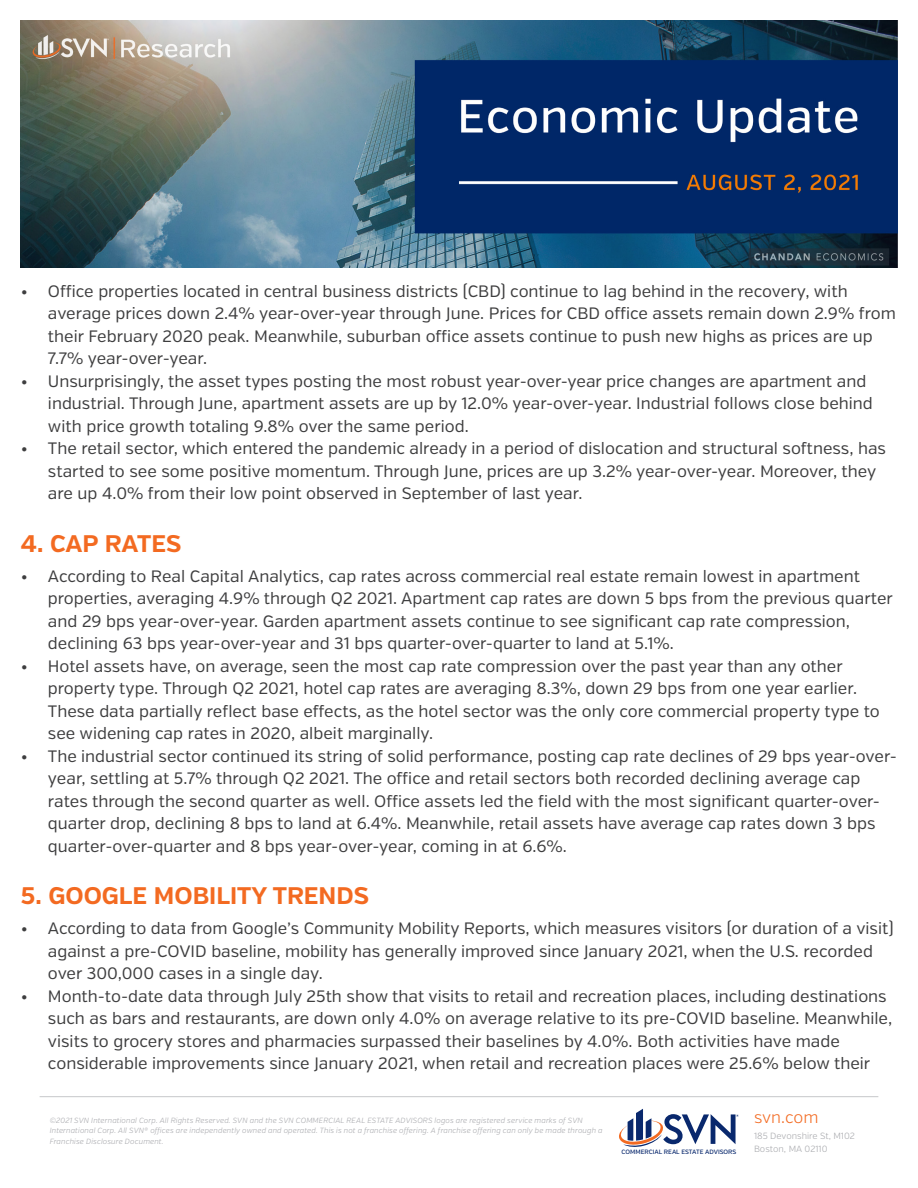
<style>
.page{position:relative;width:918px;height:1188px;background:#fff}
.page>*{position:absolute;margin:0;border:0;box-sizing:border-box;transform-origin:0 0}
.t1{font:700 24px "Verb";color:#f36a21}
.t2{font:16.5px/22.5px "Verb";color:#3e3e3f}
.t3{font:300 16.5px "Verb";letter-spacing:-.005em;color:#f36a21}
.t4{font:300 9px/13.5px "Verb";color:#a8a9ad}
.t5{font:italic 300 7.5px/10.5px "Verb";letter-spacing:.015em;color:#a8a9ad}
.t6{font:500 6.3px "Verb";color:#09286d}
</style>
<div class="page">
<hr style="left:40px;top:1096px;width:838px;height:1px;background:#c7c8ca">
<svg style="left:619px;top:1109px;width:120px;height:38px"></svg>
<img style="left:21px;top:21px;width:876px;height:247px">
<p class="t2" style="left:48px;top:280px;width:849px;text-indent:-27px">• Office properties located in central business districts (CBD) continue to lag behind in the recovery, with average prices down 2.4% year-over-year through June. Prices for CBD office assets remain down 2.9% from their February 2020 peak. Meanwhile, suburban office assets continue to push new highs as prices are up 7.7% year-over-year.</p>
<p class="t2" style="left:48px;top:370px;width:826px;text-indent:-27px">• Unsurprisingly, the asset types posting the most robust year-over-year price changes are apartment and industrial. Through June, apartment assets are up by 12.0% year-over-year. Industrial follows close behind with price growth totaling 9.8% over the same period.</p>
<p class="t2" style="left:48px;top:437px;width:840px;text-indent:-27px">• The retail sector, which entered the pandemic already in a period of dislocation and structural softness, has started to see some positive momentum. Through June, prices are up 3.2% year-over-year. Moreover, they are up 4.0% from their low point observed in September of last year.</p>
<p class="t1" style="left:21px;top:529px;width:162px">4. CAP RATES</p>
<p class="t2" style="left:48px;top:565px;width:846px;text-indent:-27px">• According to Real Capital Analytics, cap rates across commercial real estate remain lowest in apartment properties, averaging 4.9% through Q2 2021. Apartment cap rates are down 5 bps from the previous quarter and 29 bps year-over-year. Garden apartment assets continue to see significant cap rate compression, declining 63 bps year-over-year and 31 bps quarter-over-quarter to land at 5.1%.</p>
<p class="t2" style="left:48px;top:655px;width:833px;text-indent:-27px">• Hotel assets have, on average, seen the most cap rate compression over the past year than any other property type. Through Q2 2021, hotel cap rates are averaging 8.3%, down 29 bps from one year earlier.<br>These data partially reflect base effects, as the hotel sector was the only core commercial property type to see widening cap rates in 2020, albeit marginally.</p>
<p class="t2" style="left:48px;top:745px;width:851px;text-indent:-27px">• The industrial sector continued its string of solid performance, posting cap rate declines of 29 bps year-over&shy;year, settling at 5.7% through Q2 2021. The office and retail sectors both recorded declining average cap rates through the second quarter as well. Office assets led the field with the most significant quarter-over&shy;quarter drop, declining 8 bps to land at 6.4%. Meanwhile, retail assets have average cap rates down 3 bps quarter-over-quarter and 8 bps year-over-year, coming in at 6.6%.</p>
<p class="t1" style="left:21px;top:881px;width:349px">5. GOOGLE MOBILITY TRENDS</p>
<p class="t2" style="left:48px;top:917px;width:847px;text-indent:-27px">• According to data from Google’s Community Mobility Reports, which measures visitors (or duration of a visit) against a pre-COVID baseline, mobility has generally improved since January 2021, when the U.S. recorded over 300,000 cases in a single day.</p>
<p class="t2" style="left:48px;top:985px;width:846px;text-indent:-27px">• Month-to-date data through July 25th show that visits to retail and recreation places, including destinations such as bars and restaurants, are down only 4.0% on average relative to its pre-COVID baseline. Meanwhile, visits to grocery stores and pharmacies surpassed their baselines by 4.0%. Both activities have made considerable improvements since January 2021, when retail and recreation places were 25.6% below their</p>
<p class="t5" style="left:50px;top:1115px;width:554px">©2021 SVN International Corp. All Rights Reserved. SVN and the SVN COMMERCIAL REAL ESTATE ADVISORS logos are registered service marks of SVN<br>International Corp. All SVN® offices are independently owned and operated. This is not a franchise offering. A franchise offering can only be made through a<br>Franchise Disclosure Document.</p>
<p class="t6" style="left:622px;top:1148px;width:116px">COMMERCIAL REAL ESTATE ADVISORS</p>
<p class="t3" style="left:754px;top:1107px;width:66px">svn.com</p>
<p class="t4" style="left:754px;top:1129px;width:102px">185 Devonshire St, M102<br>Boston, MA 02110</p>
</div>
